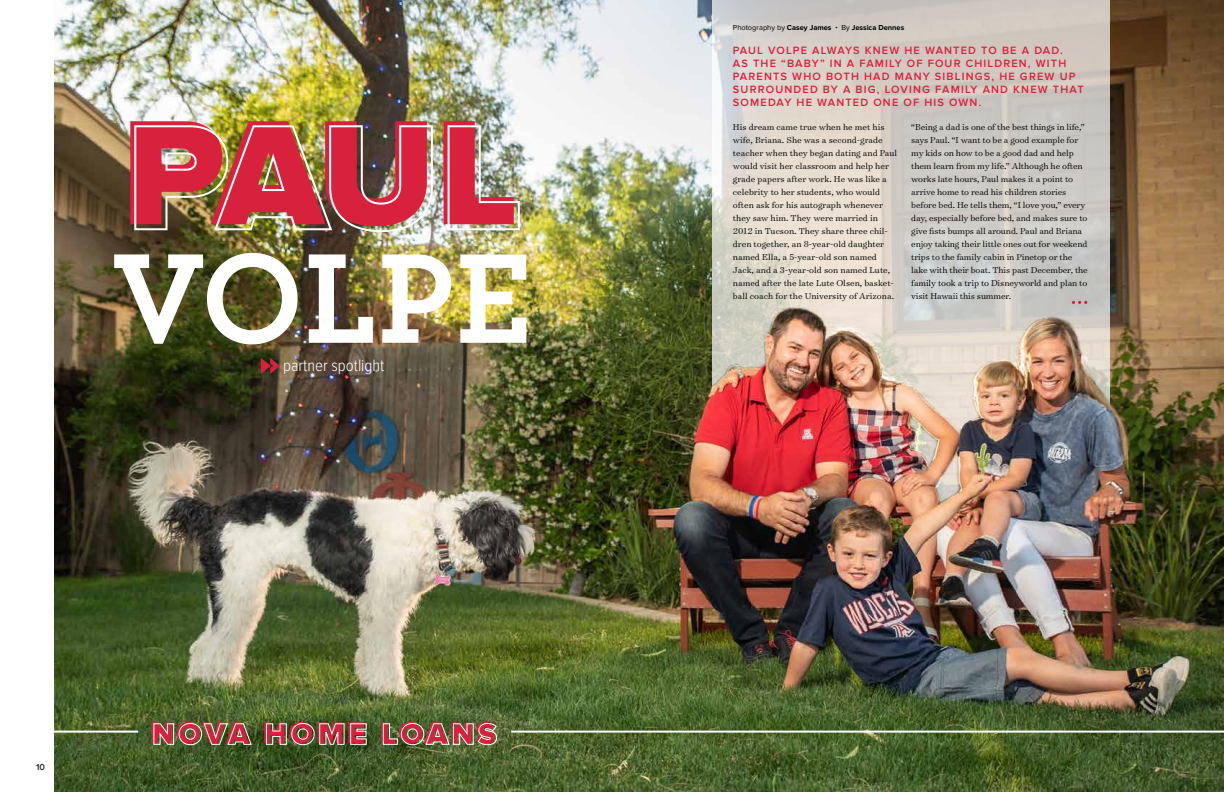
<style>
.page{position:relative;width:1224px;height:792px;background:#fff}
.page>*{position:absolute;margin:0;border:0;box-sizing:border-box;transform-origin:0 0}
.t1{font:900 154.4px "Proxima Nova";color:#d8213d}
.t2{font:700 134.3px "Archer Pro";color:#fff}
.t3{font:900 30.8px "Proxima Nova";letter-spacing:.105em;color:#d8213d}
.t4{font:300 17px "Proxima Nova Cond";color:#fff}
.t5{font:600 11px/13.1px "Proxima Nova";letter-spacing:.105em;color:#d8213d}
.t6{font:300 9.8px/13px "Surveyor Text";letter-spacing:-.01em;color:#000}
.t7{font:700 7.5px "Proxima Nova";color:#000}
.s1{font-weight:400}
.s2{font-family:"Surveyor Text"}
</style>
<div class="page">
<svg style="left:54px;top:739px;width:1px;height:53px"></svg>
<img style="left:55px;top:0;width:1169px;height:792px">
<svg style="left:712px;top:0;width:398px;height:294px;background:#d5cfc8"></svg>
<svg style="left:261px;top:358px;width:19px;height:16px"></svg>
<img style="left:133px;top:124px;width:301px;height:109px">
<img style="left:447px;top:124px;width:74px;height:107px">
<svg style="left:153px;top:722px;width:99px;height:24px;background:#64794e"></svg>
<svg style="left:266px;top:722px;width:101px;height:24px;background:#5c724b"></svg>
<svg style="left:382px;top:722px;width:116px;height:24px;background:#6b7d54"></svg>
<hr style="left:511px;top:731px;width:713px;height:2px;background:#fff">
<hr style="left:0;top:731px;width:138px;height:2px;background:#fff">
<img style="left:648px;top:294px;width:576px;height:498px">
<svg style="left:1072px;top:301px;width:15px;height:3px"></svg>
<h1 class="t1" style="left:122px;top:102px;width:398px">PAUL</h1>
<h2 class="t2" style="left:112px;top:192px;width:422px">VOLPE</h2>
<h3 class="t4" style="left:283px;top:358px;width:103px">partner spotlight</h3>
<h3 class="t3" style="left:150px;top:719px;width:346px">NOVA HOME LOANS</h3>
<p class="t7" style="left:733px;top:24px;width:173px"><span class="s1">Photography by</span> Casey James <span class="s2">·</span> <span class="s1">By</span> Jessica Dennes</p>
<p class="t5" style="left:733px;top:44px;width:352px">PAUL VOLPE ALWAYS KNEW HE WANTED TO BE A DAD.<br>AS THE “BABY” IN A FAMILY OF FOUR CHILDREN, WITH PARENTS WHO BOTH HAD MANY SIBLINGS, HE GREW UP SURROUNDED BY A BIG, LOVING FAMILY AND KNEW THAT SOMEDAY HE WANTED ONE OF HIS OWN.</p>
<p class="t6" style="left:733px;top:120px;width:166px">His dream came true when he met his wife, Briana. She was a second-grade teacher when they began dating and Paul would visit her classroom and help her grade papers after work. He was like a celebrity to her students, who would often ask for his autograph whenever they saw him. They were married in 2012 in Tucson. They share three chil&shy;dren together, an 8-year-old daughter named Ella, a 5-year-old son named Jack, and a 3-year-old son named Lute, named after the late Lute Olsen, basket-</p>
<p class="t6" style="left:733px;top:289px;width:163px">ball coach for the University of Arizona.</p>
<p class="t6" style="left:911px;top:120px;width:178px">“Being a dad is one of the best things in life,” says Paul. “I want to be a good example for my kids on how to be a good dad and help them learn from my life.” Although he often works late hours, Paul makes it a point to arrive home to read his children stories before bed. He tells them, “I love you,” every day, especially before bed, and makes sure to give fists bumps all around. Paul and Briana enjoy taking their little ones out for weekend trips to the family cabin in Pinetop or the lake with their boat. This past December, the family took a trip to Disneyworld and plan to visit Hawaii this summer.</p>
</div>
